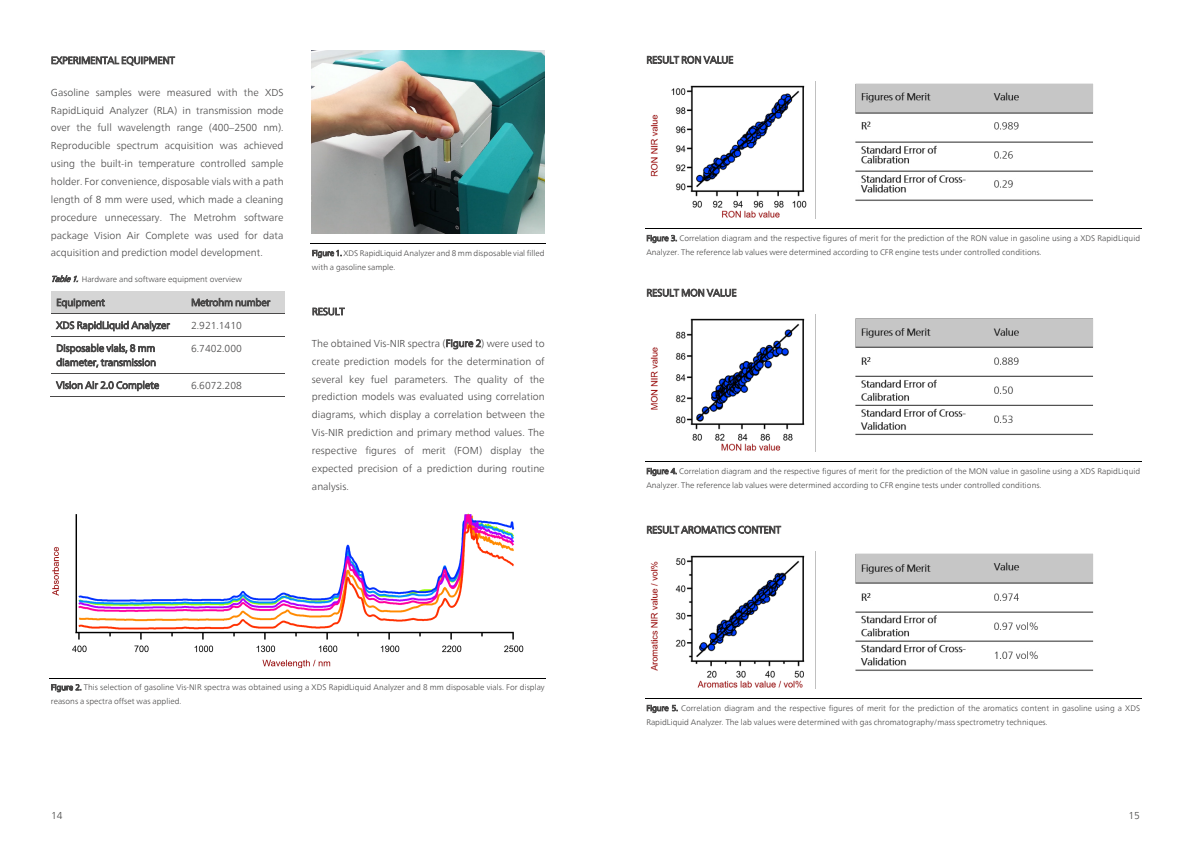
<style>
.page{position:relative;width:1191px;height:842px;background:#fff}
.page>*{position:absolute;margin:0;border:0;box-sizing:border-box;transform-origin:0 0}
.t1{font:300 10px/17.9px "Neue Frutiger World";letter-spacing:-.005em;color:#4a4949;text-align:justify}
.Pagina_left-site{font:300 10px "Neue Frutiger World";color:#4a4a49}
.t2{font:300 8px/14.3px "Neue Frutiger World";color:#4a4949}
.s1{font-style:italic}
</style>
<div class="page">
<div style="left:51px;top:291px;width:135px;height:23px;background:#d5d5d5"></div>
<div style="left:186px;top:291px;width:99px;height:23px;background:#d5d5d5"></div>
<hr style="left:51px;top:314px;width:135px;height:1px;background:#4a4949">
<hr style="left:186px;top:314px;width:99px;height:1px;background:#4a4949">
<hr style="left:51px;top:336px;width:135px;height:1px;background:#4a4949">
<hr style="left:186px;top:336px;width:99px;height:1px;background:#4a4949">
<hr style="left:51px;top:373px;width:135px;height:1px;background:#4a4949">
<hr style="left:186px;top:373px;width:99px;height:1px;background:#4a4949">
<hr style="left:50px;top:396px;width:136px;height:1px;background:#4a4949">
<hr style="left:185px;top:396px;width:100px;height:1px;background:#4a4949">
<hr style="left:310px;top:244px;width:236px;height:1px;background:#000">
<hr style="left:49px;top:678px;width:497px;height:1px;background:#000">
<img style="left:312px;top:50px;width:232px;height:183px">
<img style="left:52px;top:513px;width:472px;height:155px">
<hr style="left:645px;top:229px;width:496px;height:1px;background:#000">
<hr style="left:645px;top:462px;width:496px;height:1px;background:#000">
<hr style="left:645px;top:699px;width:496px;height:1px;background:#000">
<img style="left:650px;top:82px;width:443px;height:137px">
<img style="left:650px;top:315px;width:443px;height:137px">
<img style="left:650px;top:552px;width:443px;height:137px">
<p class="t1" style="left:51px;top:51px;width:125px">EXPERIMENTAL EQUIPMENT</p>
<p class="t1" style="left:51px;top:83px;width:234px">Gasoline samples were measured with the XDS RapidLiquid Analyzer (RLA) in transmission mode over the full wavelength range (400–2500 nm).<br>Reproducible spectrum acquisition was achieved using the built-in temperature controlled sample holder. For convenience, disposable vials with a path length of 8 mm were used, which made a cleaning procedure unnecessary. The Metrohm software package Vision Air Complete was used for data acquisition and prediction model development.</p>
<p class="t2" style="left:51px;top:272px;width:193px"><span class="s1">Table1.</span>Hardware and software equipment overview</p>
<p class="t1" style="left:56px;top:294px;width:50px">Equipment</p>
<p class="t1" style="left:191px;top:294px;width:81px">Metrohm number</p>
<p class="t1" style="left:56px;top:316px;width:115px">XDS RapidLiquid Analyzer</p>
<p class="t1" style="left:191px;top:316px;width:52px">2.921.1410</p>
<p class="t1" style="left:56px;top:341px;width:101px;line-height:14.3px">Disposable vials, 8 mm diameter, transmission</p>
<p class="t1" style="left:191px;top:339px;width:52px">6.7402.000</p>
<p class="t1" style="left:56px;top:376px;width:104px">Vision Air 2.0 Complete</p>
<p class="t1" style="left:191px;top:376px;width:52px">6.6072.208</p>
<p class="t2" style="left:312px;top:246px;width:234px">Figure 1. XDS RapidLiquid Analyzer and 8 mm disposable vial filled with a gasoline sample.</p>
<p class="t1" style="left:312px;top:303px;width:34px">RESULT</p>
<p class="t1" style="left:312px;top:334px;width:234px">The obtained Vis-NIR spectra (Figure 2) were used to create prediction models for the determination of several key fuel parameters. The quality of the prediction models was evaluated using correlation diagrams, which display a correlation between the Vis-NIR prediction and primary method values. The respective figures of merit (FOM) display the expected precision of a prediction during routine analysis.</p>
<p class="t2" style="left:51px;top:680px;width:495px">Figure 2. This selection of gasoline Vis-NIR spectra was obtained using a XDS RapidLiquid Analyzer and 8 mm disposable vials. For display reasons a spectra offset was applied.</p>
<p class="t1" style="left:646px;top:51px;width:89px">RESULT RON VALUE</p>
<p class="t2" style="left:646px;top:231px;width:495px">Figure 3. Correlation diagram and the respective figures of merit for the prediction of the RON value in gasoline using a XDS RapidLiquid<br>Analyzer. The reference lab values were determined according to CFR engine tests under controlled conditions.</p>
<p class="t1" style="left:646px;top:284px;width:92px">RESULT MON VALUE</p>
<p class="t2" style="left:646px;top:464px;width:495px">Figure 4. Correlation diagram and the respective figures of merit for the prediction of the MON value in gasoline using a XDS RapidLiquid<br>Analyzer. The reference lab values were determined according to CFR engine tests under controlled conditions.</p>
<p class="t1" style="left:646px;top:521px;width:136px">RESULT AROMATICS CONTENT</p>
<p class="t2" style="left:646px;top:701px;width:495px">Figure 5. Correlation diagram and the respective figures of merit for the prediction of the aromatics content in gasoline using a XDS<br>RapidLiquid Analyzer. The lab values were determined with gas chromatography/mass spectrometry techniques.</p>
<p class="Pagina_left-site" style="left:51px;top:808px;width:13px">14</p>
<p class="Pagina_left-site" style="left:1128px;top:808px;width:13px">15</p>
</div>
